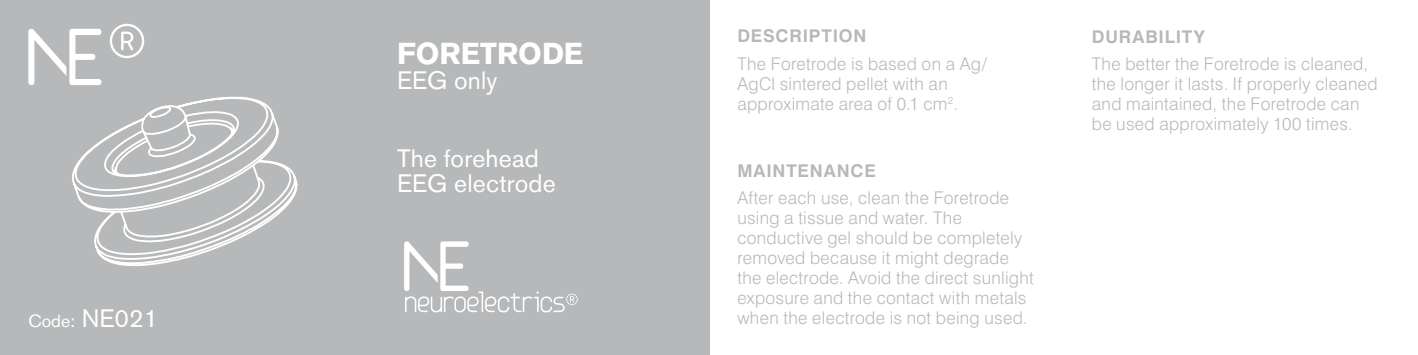
<style>
.page{position:relative;width:1418px;height:355px;background:#fff}
.page>*{position:absolute;margin:0;border:0;box-sizing:border-box;transform-origin:0 0}
.t1{font:700 30px "Akzidenz Grotesk BQ";color:#fff}
.t2{font:25px/25px "Akzidenz Grotesk BQ";letter-spacing:.005em;color:#fff}
.t3{font:300 17.5px/20px "Swiss 721 BT";letter-spacing:.015em;color:#b6b8ba}
.t4{font:700 17.5px "Swiss 721 BT";letter-spacing:.05em;color:#b6b8ba}
.t5{font:17.5px "Akzidenz Grotesk BQ";color:#fff}
.s1{font-size:25px}
</style>
<div class="page">
<div style="left:0;top:0;width:709px;height:354px;background:#b6b8ba"></div>
<svg style="left:28px;top:29px;width:73px;height:56px"></svg>
<svg style="left:110px;top:24px;width:34px;height:34px"></svg>
<svg style="left:404px;top:241px;width:173px;height:71px"></svg>
<svg style="left:72px;top:96px;width:226px;height:170px"></svg>
<p class="t5" style="left:28px;top:310px;width:131px">Code: <span class="s1">NE021</span></p>
<h1 class="t1" style="left:397px;top:36px;width:188px">FORETRODE</h1>
<h2 class="t2" style="left:397px;top:67px;width:102px">EEG only</h2>
<h2 class="t2" style="left:397px;top:146px;width:160px">The forehead<br>EEG electrode</h2>
<p class="t4" style="left:737px;top:25px;width:131px">DESCRIPTION</p>
<p class="t3" style="left:737px;top:53px;width:251px">The Foretrode is based on a Ag/<br>AgCl sintered pellet with an approximate area of 0.1 cm<sup>2</sup>.</p>
<p class="t4" style="left:737px;top:160px;width:140px">MAINTENANCE</p>
<p class="t3" style="left:737px;top:187px;width:298px">After each use, clean the Foretrode using a tissue and water. The conductive gel should be completely removed because it might degrade the electrode. Avoid the direct sunlight exposure and the contact with metals when the electrode is not being used.</p>
<p class="t4" style="left:1091px;top:26px;width:114px">DURABILITY</p>
<p class="t3" style="left:1091px;top:53px;width:287px">The better the Foretrode is cleaned, the longer it lasts. If properly cleaned and maintained, the Foretrode can be used approximately 100 times.</p>
</div>
